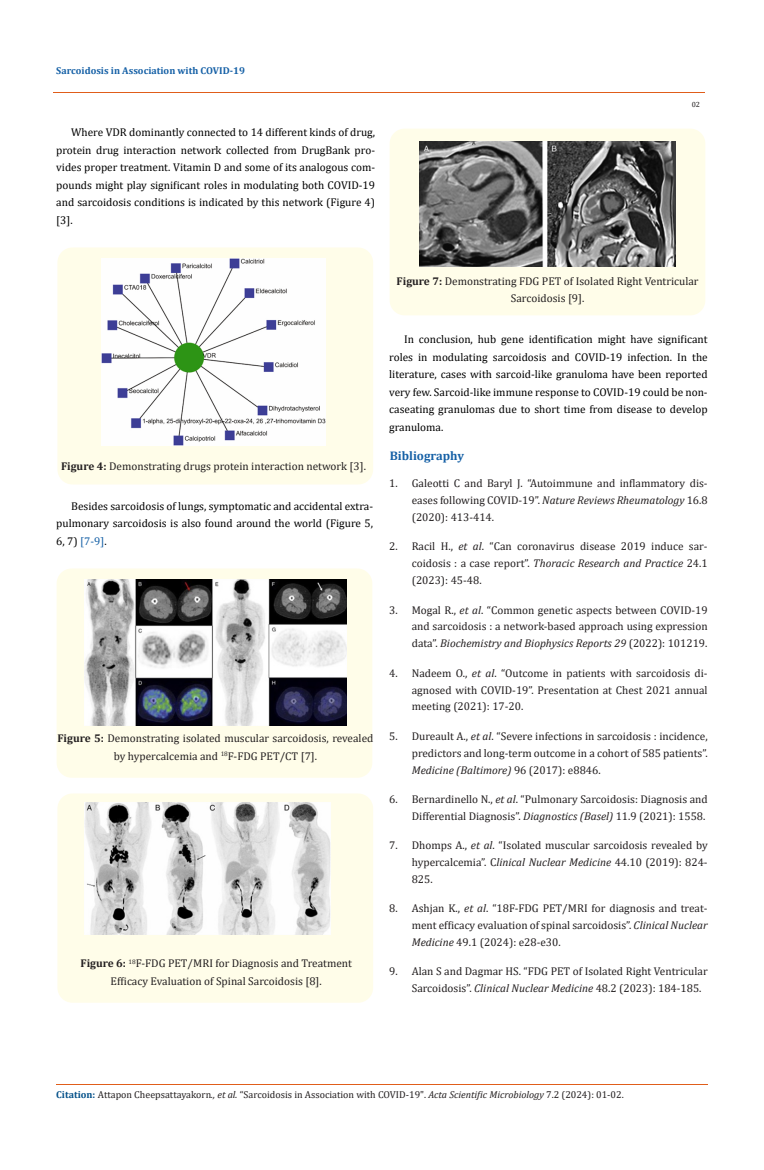
<style>
.page{position:relative;width:764px;height:1170px;background:#fff}
.page>*{position:absolute;margin:0;border:0;box-sizing:border-box;transform-origin:0 0}
.t1{font:700 12.5px "Cambria";color:#1560a6}
.t2{font:11.25px/16.9px "Cambria";color:#231f20;text-align:justify}
.t3{font:11.25px/17.5px "Cambria";color:#000;text-align:justify}
.t4{font:10px "Cambria";color:#231f20}
.t5{font:700 10px "Cambria";color:#1560a6}
.t6{font:7.5px "Cambria";color:#231f20}
.s1{font-weight:700}
.s2{color:#1560a6}
.s3{font-style:italic}
.s4{font-weight:700;color:#035089}
</style>
<div class="page">
<hr style="left:54px;top:92px;width:651px;height:1px;background:#e05d1a">
<div style="left:57px;top:248px;width:316px;height:237px;background:#fffde9;border-radius:15px"></div>
<img style="left:102px;top:259px;width:223px;height:187px">
<div style="left:57px;top:568px;width:315px;height:210px;background:#fffde9;border-radius:15px"></div>
<img style="left:85px;top:579px;width:261px;height:146px">
<div style="left:57px;top:793px;width:316px;height:210px;background:#fffde9;border-radius:15px"></div>
<img style="left:85px;top:802px;width:246px;height:132px">
<div style="left:390px;top:129px;width:315px;height:186px;background:#fffde9;border-radius:15px"></div>
<img style="left:419px;top:141px;width:256px;height:125px">
<hr style="left:56px;top:1084px;width:651px;height:1px;background:#e05d1a">
<p class="t5" style="left:56px;top:64px;width:190px">Sarcoidosis in Association with COVID-19</p>
<p class="t3" style="left:56px;top:124px;width:320px;text-indent:15px">Where VDR dominantly connected to 14 different kinds of drug, protein drug interaction network collected from DrugBank pro&shy;vides proper treatment. Vitamin D and some of its analogous com&shy;pounds might play significant roles in modulating both COVID-19 and sarcoidosis conditions is indicated by this network (Figure 4) [3].</p>
<p class="t6" style="left:692px;top:100px;width:10px">02</p>
<p class="t2" style="left:61px;top:458px;width:306px"><span class="s1">Figure 4:</span> Demonstrating drugs protein interaction network [3].</p>
<p class="t3" style="left:56px;top:497px;width:318px;text-indent:15px">Besides sarcoidosis of lungs, symptomatic and accidental extra&shy;pulmonary sarcoidosis is also found around the world (Figure 5, 6, 7) <span class="s2">[7-9]</span>.</p>
<p class="t2" style="left:57px;top:730px;width:317px;line-height:17.5px;text-align:center"><span class="s1">Figure 5:</span> Demonstrating isolated muscular sarcoidosis, revealed by hypercalcemia and <sup>18</sup>F-FDG PET/CT [7].</p>
<p class="t2" style="left:80px;top:955px;width:273px;line-height:17.5px;text-align:center"><span class="s1">Figure 6:</span> <sup>18</sup>F-FDG PET/MRI for Diagnosis and Treatment<br>Efficacy Evaluation of Spinal Sarcoidosis [8].</p>
<p class="t2" style="left:397px;top:272px;width:303px;line-height:17.5px;text-align:center"><span class="s1">Figure 7:</span> Demonstrating FDG PET of Isolated Right Ventricular<br>Sarcoidosis [9].</p>
<p class="t3" style="left:389px;top:331px;width:320px;text-indent:15px">In conclusion, hub gene identification might have significant roles in modulating sarcoidosis and COVID-19 infection. In the literature, cases with sarcoid-like granuloma have been reported very few. Sarcoid-like immune response to COVID-19 could be non&shy;caseating granulomas due to short time from disease to develop granuloma.</p>
<p class="t1" style="left:390px;top:447px;width:76px">Bibliography</p>
<p class="t2" style="left:412px;top:475px;width:297px;text-indent:-22px">1. Galeotti C and Baryl J. “Autoimmune and inflammatory dis&shy;eases following COVID-19”. <span class="s3">Nature Reviews Rheumatology</span> 16.8 (2020): 413-414.</p>
<p class="t2" style="left:412px;top:538px;width:297px;text-indent:-22px">2. Racil H., <span class="s3">et al</span>. “Can coronavirus disease 2019 induce sar&shy;coidosis : a case report”. <span class="s3">Thoracic Research and Practice</span> 24.1 (2023): 45-48.</p>
<p class="t2" style="left:412px;top:601px;width:297px;text-indent:-22px">3. Mogal R., <span class="s3">et al</span>. “Common genetic aspects between COVID-19 and sarcoidosis : a network-based approach using expression data”. <span class="s3">Biochemistry and Biophysics Reports 29</span> (2022): 101219.</p>
<p class="t2" style="left:412px;top:664px;width:297px;text-indent:-22px">4. Nadeem O., <span class="s3">et al</span>. “Outcome in patients with sarcoidosis di&shy;agnosed with COVID-19”. Presentation at Chest 2021 annual meeting (2021): 17-20.</p>
<p class="t2" style="left:412px;top:727px;width:297px;text-indent:-22px">5. Dureault A., <span class="s3">et al</span>. “Severe infections in sarcoidosis : incidence, predictors and long-term outcome in a cohort of 585 patients”.<br><span class="s3">Medicine (Baltimore)</span> 96 (2017): e8846.</p>
<p class="t2" style="left:389px;top:791px;width:320px;text-align:right">6. Bernardinello N., <span class="s3">et al</span>. “Pulmonary Sarcoidosis: Diagnosis and<br>Differential Diagnosis”. <span class="s3">Diagnostics (Basel)</span> 11.9 (2021): 1558.</p>
<p class="t2" style="left:412px;top:837px;width:297px;text-indent:-22px">7. Dhomps A., <span class="s3">et al</span>. “Isolated muscular sarcoidosis revealed by hypercalcemia”. C<span class="s3">linical Nuclear Medicine</span> 44.10 (2019): 824- 825.</p>
<p class="t2" style="left:412px;top:900px;width:297px;text-indent:-22px">8. Ashjan K., <span class="s3">et al</span>. “18F-FDG PET/MRI for diagnosis and treat&shy;ment efficacy evaluation of spinal sarcoidosis”. <span class="s3">Clinical Nuclear Medicine</span> 49.1 (2024): e28-e30.</p>
<p class="t2" style="left:412px;top:963px;width:297px;text-indent:-22px">9. Alan S and Dagmar HS. “FDG PET of Isolated Right Ventricular<br>Sarcoidosis”. <span class="s3">Clinical Nuclear Medicine</span> 48.2 (2023): 184-185.</p>
<p class="t4" style="left:56px;top:1089px;width:569px"><span class="s4">Citation:</span> Attapon Cheepsattayakorn<span class="s3">., et al.</span> “Sarcoidosis in Association with COVID-19". <span class="s3">Acta Scientific Microbiology</span> 7.2 (2024): 01-02.</p>
</div>
